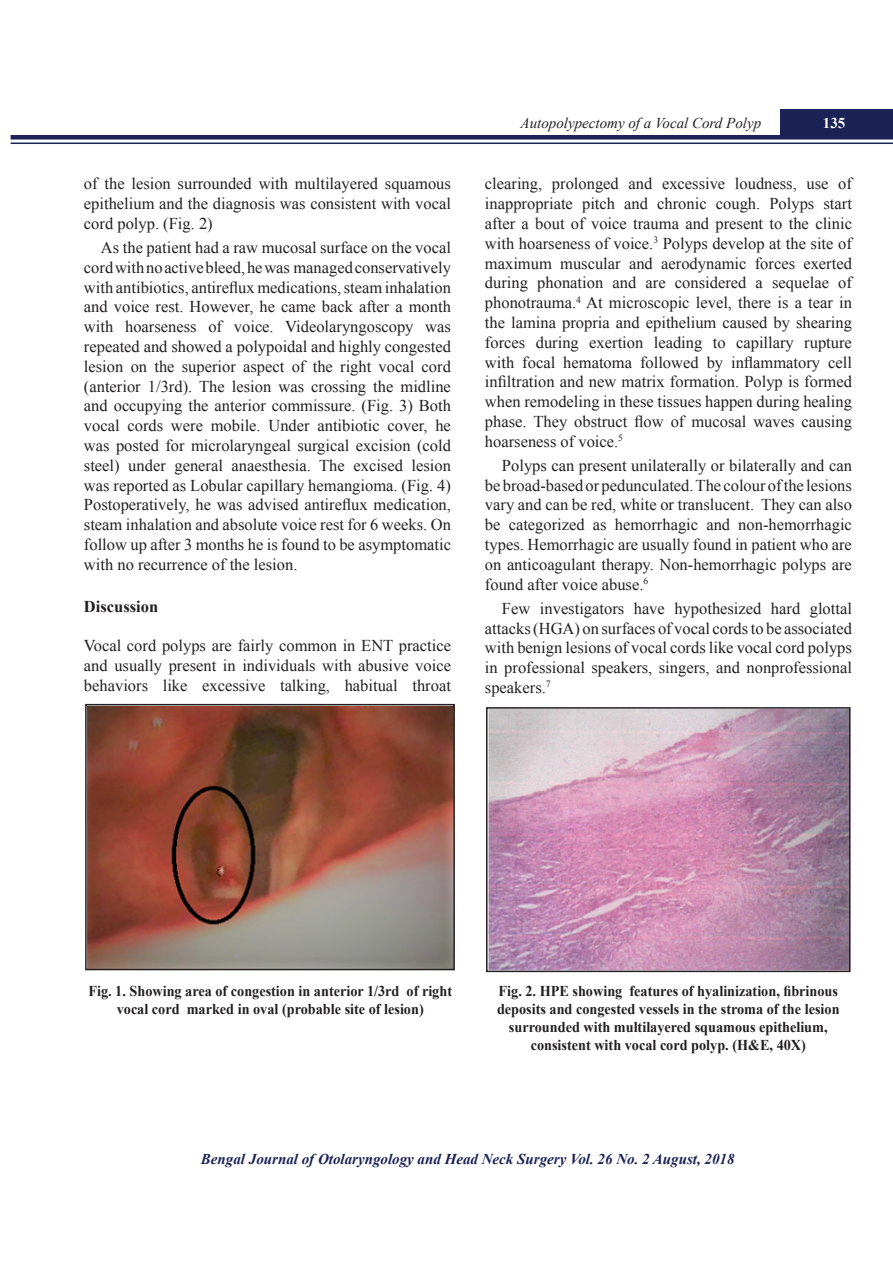
<style>
.page{position:relative;width:893px;height:1263px;background:#fff}
.page>*{position:absolute;margin:0;border:0;box-sizing:border-box;transform-origin:0 0}
.article_paras_normal{font:16.5px/19.8px "Times New Roman";color:#231f20;text-align:justify}
.article_paras_1st_in{font:16.5px/19.8px "Times New Roman";color:#231f20;text-align:justify}
.t1{font:700 16.5px "Times New Roman";color:#231f20}
.t2{font:700 15px/18px "Times New Roman";color:#231f20;text-align:center;scale:.95 1}
.t3{font:italic 700 15px "Times New Roman";color:#1a2256}
.t4{font:italic 15px "Times New Roman";color:#231f20}
.t5{font:700 15px "Times New Roman";color:#fff}
</style>
<div class="page">
<div style="left:780px;top:109px;width:113px;height:27px;background:#1a2256"></div>
<hr style="left:11px;top:142px;width:882px;height:2px;background:#1a2256">
<div style="left:11px;top:135px;width:882px;height:5px;background:#1a2256"></div>
<img style="left:88px;top:707px;width:364px;height:260px">
<div style="left:85px;top:704px;width:370px;height:266px;border:2px solid #231f20"></div>
<img style="left:489px;top:710px;width:358px;height:259px">
<div style="left:486px;top:707px;width:364px;height:265px;border:2px solid #231f20"></div>
<p class="article_paras_normal" style="left:84px;top:174px;width:368px">of the lesion surrounded with multilayered squamous epithelium and the diagnosis was consistent with vocal cord polyp. (Fig. 2)</p>
<p class="article_paras_normal" style="left:84px;top:237px;width:368px;text-indent:17px">As the patient had a raw mucosal surface on the vocal cord with no active bleed, he was managed conservatively with antibiotics, antireflux medications, steam inhalation and voice rest. However, he came back after a month with hoarseness of voice. Videolaryngoscopy was repeated and showed a polypoidal and highly congested lesion on the superior aspect of the right vocal cord (anterior 1/3rd). The lesion was crossing the midline and occupying the anterior commissure. (Fig. 3) Both vocal cords were mobile. Under antibiotic cover, he was posted for microlaryngeal surgical excision (cold steel) under general anaesthesia. The excised lesion was reported as Lobular capillary hemangioma. (Fig. 4)<br>Postoperatively, he was advised antireflux medication, steam inhalation and absolute voice rest for 6 weeks. On follow up after 3 months he is found to be asymptomatic with no recurrence of the lesion.</p>
<p class="t1" style="left:84px;top:595px;width:76px">Discussion</p>
<p class="article_paras_1st_in" style="left:84px;top:635px;width:368px">Vocal cord polyps are fairly common in ENT practice and usually present in individuals with abusive voice behaviors like excessive talking, habitual throat</p>
<p class="t4" style="left:520px;top:113px;width:242px">Autopolypectomy of a Vocal Cord Polyp</p>
<p class="t5" style="left:823px;top:112px;width:24px">135</p>
<p class="article_paras_1st_in" style="left:485px;top:174px;width:368px">clearing, prolonged and excessive loudness, use of inappropriate pitch and chronic cough. Polyps start after a bout of voice trauma and present to the clinic with hoarseness of voice.<sup>3</sup> Polyps develop at the site of maximum muscular and aerodynamic forces exerted during phonation and are considered a sequelae of phonotrauma.<sup>4</sup> At microscopic level, there is a tear in the lamina propria and epithelium caused by shearing forces during exertion leading to capillary rupture with focal hematoma followed by inflammatory cell infiltration and new matrix formation. Polyp is formed when remodeling in these tissues happen during healing phase. They obstruct flow of mucosal waves causing hoarseness of voice.<sup>5</sup></p>
<p class="article_paras_normal" style="left:485px;top:455px;width:368px;text-indent:17px">Polyps can present unilaterally or bilaterally and can be broad-based or pedunculated. The colour of the lesions vary and can be red, white or translucent. They can also be categorized as hemorrhagic and non-hemorrhagic types. Hemorrhagic are usually found in patient who are on anticoagulant therapy. Non-hemorrhagic polyps are found after voice abuse.<sup>6</sup></p>
<p class="article_paras_normal" style="left:485px;top:598px;width:368px;text-indent:17px">Few investigators have hypothesized hard glottal attacks (HGA) on surfaces of vocal cords to be associated with benign lesions of vocal cords like vocal cord polyps in professional speakers, singers, and nonprofessional speakers.<sup>7</sup></p>
<p class="t2" style="left:88px;top:981px;width:384px">Fig. 1. Showing area of congestion in anterior 1/3rd of right vocal cord marked in oval (probable site of lesion)</p>
<p class="t2" style="left:497px;top:981px;width:362px">Fig. 2. HPE showing features of hyalinization, fibrinous deposits and congested vessels in the stroma of the lesion surrounded with multilayered squamous epithelium, consistent with vocal cord polyp. (H&amp;E, 40X)</p>
<p class="t3" style="left:201px;top:1148px;width:535px">Bengal Journal of Otolaryngology and Head Neck Surgery Vol. 26 No. 2 August, 2018</p>
</div>
